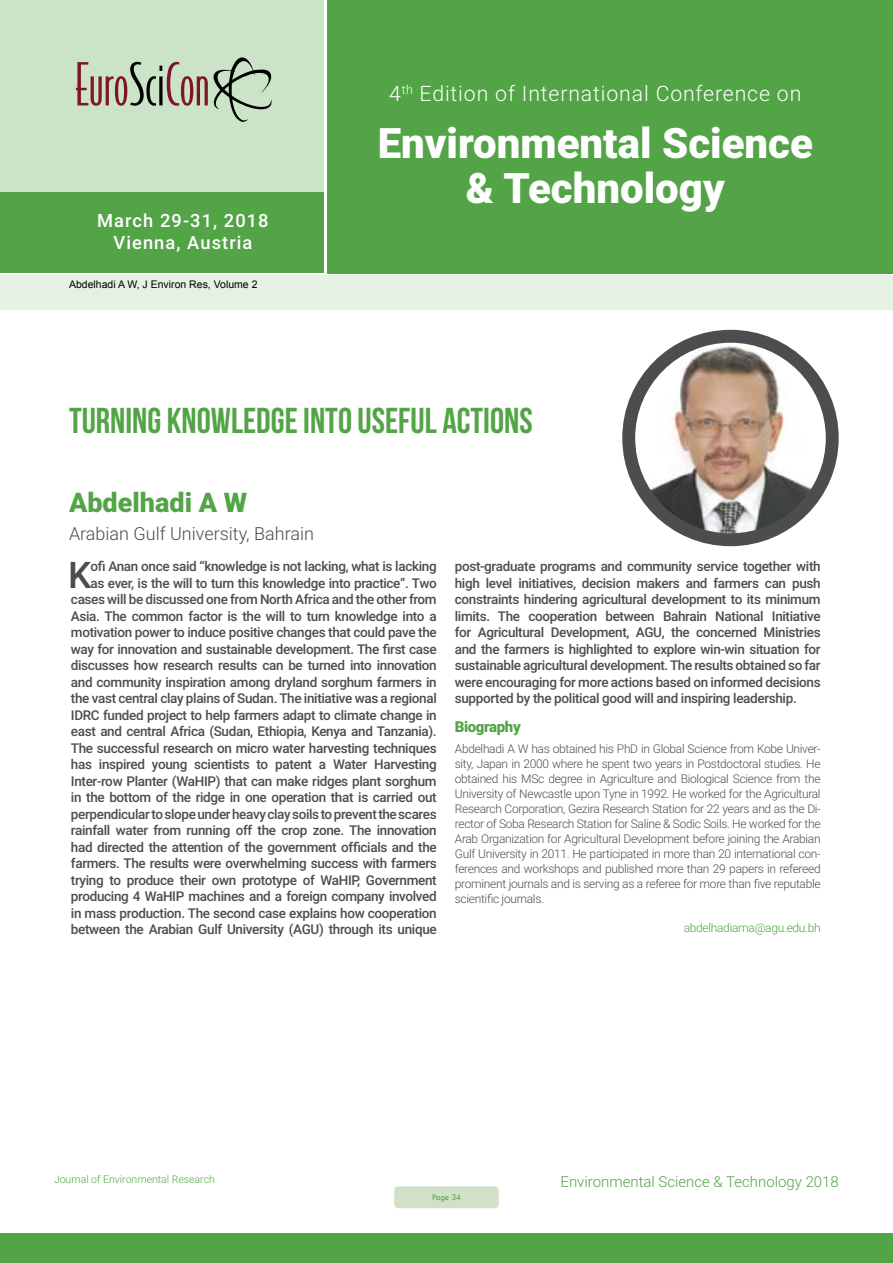
<style>
.page{position:relative;width:893px;height:1263px;background:#fff}
.page>*{position:absolute;margin:0;border:0;box-sizing:border-box;transform-origin:0 0}
.t1{font:900 42px/45px "Roboto";color:#fff;text-align:center}
.t2{font:500 36.75px "Roboto";color:#4d4d4f}
.t3{font:36px "Bebas Neue";color:#52a446}
.t4{font:900 27px "Roboto";color:#52a446}
.t5{font:300 21.3px "Roboto";letter-spacing:.04em;color:#fff}
.t6{font:500 18.3px/21.9px "Roboto";letter-spacing:.06em;color:#fff;text-align:center}
.t7{font:300 18px "Roboto";color:#4d4d4f}
.t8{font:300 15px "Roboto";color:#52a446}
.t9{font:900 15px "Roboto";letter-spacing:-.025em;color:#52a446}
.t10{font:500 13.5px/16.5px "Roboto";letter-spacing:-.025em;color:#4d4d4f;text-align:right}
.t11{font:300 12px/15px "Roboto";letter-spacing:-.025em;color:#4d4d4f;text-align:justify}
.t12{font:300 12px "Roboto";letter-spacing:-.025em;color:#52a446}
.t13{font:10.5px "Arial";color:#000}
.t14{font:300 10.5px "Roboto";color:#52a446}
.t15{font:9px "Tw Cen";letter-spacing:-.02em;color:#52a446;scale:.95 1}
</style>
<div class="page">
<div style="left:0;top:0;width:323px;height:193px;background:#cbe3c7"></div>
<div style="left:1px;top:193px;width:323px;height:80px;background:#52a446"></div>
<div style="left:327px;top:0;width:566px;height:273px;background:#52a446"></div>
<div style="left:1px;top:275px;width:892px;height:35px;background:#e5f1e3"></div>
<svg style="left:76px;top:57px;width:196px;height:65px"></svg>
<div style="left:0;top:1233px;width:893px;height:30px;background:#52a446"></div>
<div style="left:394px;top:1186px;width:105px;height:22px;background:#d1e0c6;border-radius:4px"></div>
<img style="left:632px;top:336px;width:195px;height:204px">
<div style="left:622px;top:330px;width:217px;height:216px;border:13px solid #4d4d4f;border-radius:50%"></div>
<h3 class="t6" style="left:97px;top:209px;width:173px">March 29-31, 2018<br>Vienna, Austria</h3>
<p class="t13" style="left:69px;top:278px;width:190px">Abdelhadi A W, J Environ Res, Volume 2</p>
<h3 class="t5" style="left:389px;top:78px;width:414px">4<sup>th</sup> Edition of International Conference on</h3>
<h1 class="t1" style="left:378px;top:119px;width:437px">Environmental Science &amp; Technology</h1>
<h3 class="t3" style="left:69px;top:401px;width:465px">TURNING KNOWLEDGE INTO USEFUL ACTIONS</h3>
<h3 class="t4" style="left:69px;top:484px;width:180px">Abdelhadi A W</h3>
<h3 class="t7" style="left:69px;top:521px;width:246px">Arabian Gulf University, Bahrain</h3>
<p class="t10" style="left:71px;top:557px;width:367px">ofi Anan once said “knowledge is not lacking, what is lacking<br>as ever, is the will to turn this knowledge into practice”. Two cases will be discussed one from North Africa and the other from Asia. The common factor is the will to turn knowledge into a motivation power to induce positive changes that could pave the way for innovation and sustainable development. The first case discusses how research results can be turned into innovation and community inspiration among dryland sorghum farmers in the vast central clay plains of Sudan. The initiative was a regional IDRC funded project to help farmers adapt to climate change in east and central Africa (Sudan, Ethiopia, Kenya and Tanzania).<br>The successful research on micro water harvesting techniques has inspired young scientists to patent a Water Harvesting Inter-row Planter (WaHIP) that can make ridges plant sorghum in the bottom of the ridge in one operation that is carried out perpendicular to slope under heavy clay soils to prevent the scares rainfall water from running off the crop zone. The innovation had directed the attention of the government officials and the farmers. The results were overwhelming success with farmers trying to produce their own prototype of WaHIP, Government producing 4 WaHIP machines and a foreign company involved in mass production. The second case explains how cooperation between the Arabian Gulf University (AGU) through its unique</p>
<p class="t10" style="left:455px;top:557px;width:367px;text-align:justify">post-graduate programs and community service together with high level initiatives, decision makers and farmers can push constraints hindering agricultural development to its minimum limits. The cooperation between Bahrain National Initiative for Agricultural Development, AGU, the concerned Ministries and the farmers is highlighted to explore win-win situation for sustainable agricultural development. The results obtained so far were encouraging for more actions based on informed decisions supported by the political good will and inspiring leadership.</p>
<h2 class="t2" style="left:68px;top:549px;width:25px">K</h2>
<p class="t9" style="left:455px;top:716px;width:67px">Biography</p>
<p class="t11" style="left:455px;top:741px;width:367px">Abdelhadi A W has obtained his PhD in Global Science from Kobe Univer&shy;sity, Japan in 2000 where he spent two years in Postdoctoral studies. He obtained his MSc degree in Agriculture and Biological Science from the University of Newcastle upon Tyne in 1992. He worked for the Agricultural Research Corporation, Gezira Research Station for 22 years and as the Di&shy;rector of Soba Research Station for Saline &amp; Sodic Soils. He worked for the Arab Organization for Agricultural Development before joining the Arabian Gulf University in 2011. He participated in more than 20 international con&shy;ferences and workshops and published more than 29 papers in refereed prominent journals and is serving as a referee for more than five reputable scientific journals.</p>
<p class="t12" style="left:684px;top:919px;width:138px">abdelhadiama@agu.edu.bh</p>
<p class="t14" style="left:54px;top:1172px;width:162px">Journal of Environmental Research</p>
<p class="t15" style="left:432px;top:1192px;width:32px">Page 34</p>
<p class="t8" style="left:560px;top:1171px;width:280px">Environmental Science &amp; Technology 2018</p>
</div>
